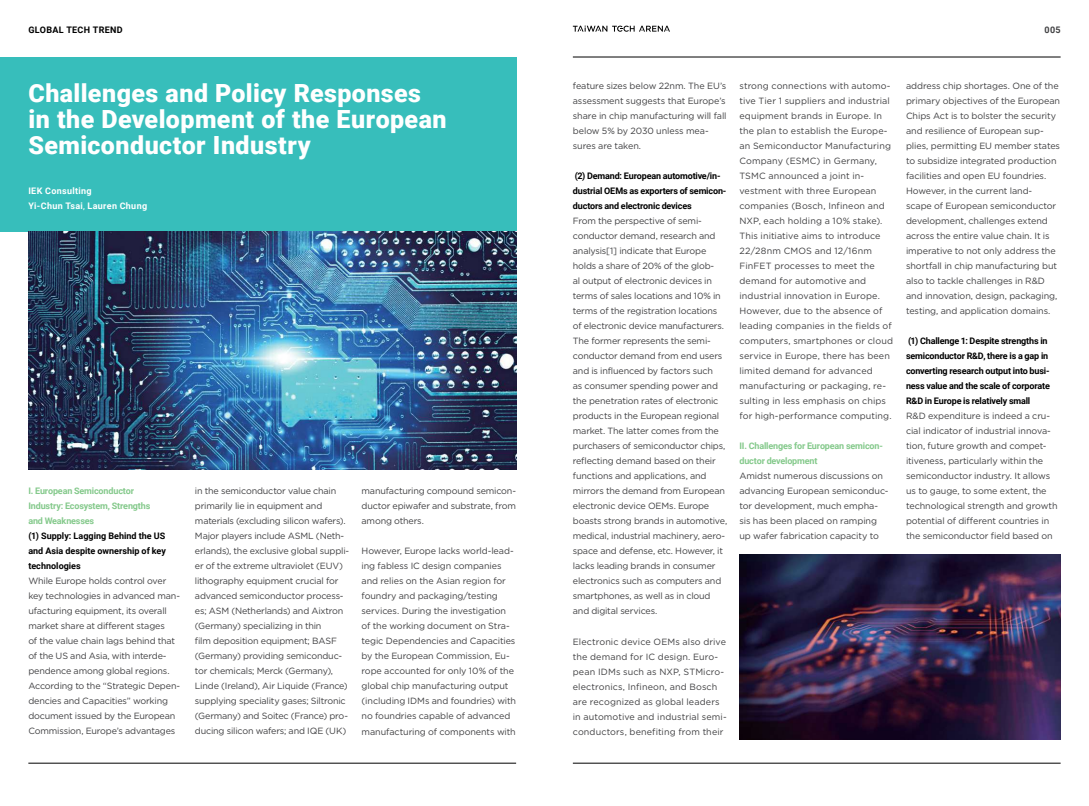
<style>
.page{position:relative;width:1089px;height:806px;background:#fff}
.page>*{position:absolute;margin:0;border:0;box-sizing:border-box;transform-origin:0 0}
.t1{font:900 25px/26px "Roboto";letter-spacing:.015em;color:#fff}
.t2{font:9px/15px "Gotham";letter-spacing:-.015em;color:#404042}
.t3{font:9px/15px "Gotham";letter-spacing:.01em;color:#404042}
.t4{font:700 9px/15px "Roboto";letter-spacing:-.015em;color:#000}
.t5{font:700 9px/15px "Roboto";letter-spacing:-.015em;color:#84c98b}
.t6{font:700 9px/15px "Roboto";letter-spacing:.035em;color:#fff}
.t7{font:700 9px "Roboto";letter-spacing:.04em;color:#000}
.t8{font:700 9px "Roboto";color:#404042}
.s1{font-weight:400}
</style>
<div class="page">
<div style="left:0;top:57px;width:516px;height:174px;background:#37bebb"></div>
<img style="left:28px;top:231px;width:488px;height:238px">
<img style="left:739px;top:554px;width:321px;height:185px">
<hr style="left:28px;top:762px;width:488px;height:1px;background:#000">
<hr style="left:573px;top:762px;width:487px;height:1px;background:#000">
<hr style="left:573px;top:57px;width:487px;height:1px;background:#000">
<svg style="left:573px;top:26px;width:97px;height:6px"></svg>
<p class="t7" style="left:28px;top:24px;width:96px">GLOBAL TECH TREND</p>
<p class="t8" style="left:1044px;top:24px;width:18px">005</p>
<h1 class="t1" style="left:28px;top:79px;width:420px">Challenges and Policy Responses in the Development of the European<br>Semiconductor Industry</h1>
<p class="t2" style="left:906px;top:78px;width:156px">address chip shortages. One of the primary objectives of the European Chips Act is to bolster the security and resilience of European sup&shy;plies, permitting EU member states to subsidize integrated production facilities and open EU foundries.<br>However, in the current land&shy;scape of European semiconductor development, challenges extend across the entire value chain. It is imperative to not only address the shortfall in chip manufacturing but also to tackle challenges in R&amp;D and innovation, design, packaging, testing, and application domains.</p>
<p class="t4" style="left:906px;top:333px;width:145px">(1) Challenge 1: Despite strengths in semiconductor R&amp;D, there is a gap in converting research output into busi&shy;ness value and the scale of corporate R&amp;D in Europe is relatively small</p>
<p class="t2" style="left:906px;top:408px;width:153px">R&amp;D expenditure is indeed a cru&shy;cial indicator of industrial innova&shy;tion, future growth and compet&shy;itiveness, particularly within the semiconductor industry. It allows us to gauge, to some extent, the technological strength and growth potential of different countries in the semiconductor field based on</p>
<p class="t3" style="left:739px;top:78px;width:155px">strong connections with automo&shy;tive Tier 1 suppliers and industrial equipment brands in Europe. In the plan to establish the Europe&shy;an Semiconductor Manufacturing<br>Company (ESMC) in Germany,<br>TSMC announced a joint in&shy;vestment with three European companies (Bosch, Infineon and<br>NXP, each holding a 10% stake).<br>This initiative aims to introduce<br>22/28nm CMOS and 12/16nm<br>FinFET processes to meet the demand for automotive and industrial innovation in Europe.<br>However, due to the absence of leading companies in the fields of computers, smartphones or cloud service in Europe, there has been limited demand for advanced manufacturing or packaging, re&shy;sulting in less emphasis on chips for high-performance computing.</p>
<p class="t5" style="left:739px;top:438px;width:145px">II. Challenges for European semicon&shy;ductor development</p>
<p class="t2" style="left:739px;top:468px;width:151px">Amidst numerous discussions on advancing European semiconduc&shy;tor development, much empha&shy;sis has been placed on ramping up wafer fabrication capacity to</p>
<p class="t2" style="left:573px;top:78px;width:155px">feature sizes below 22nm. The EU’s assessment suggests that Europe’s share in chip manufacturing will fall below 5% by 2030 unless mea&shy;sures are taken.</p>
<p class="t4" style="left:573px;top:168px;width:155px">(2) Demand: European automotive/in&shy;dustrial OEMs as exporters of semicon&shy;ductors and electronic devices</p>
<p class="t2" style="left:573px;top:213px;width:156px">From the perspective of semi&shy;conductor demand, research and analysis[1] indicate that Europe holds a share of 20% of the glob-<br>al output of electronic devices in terms of sales locations and 10% in terms of the registration locations of electronic device manufacturers.<br>The former represents the semi&shy;conductor demand from end users and is influenced by factors such<br>as consumer spending power and the penetration rates of electronic products in the European regional market. The latter comes from the purchasers of semiconductor chips, reflecting demand based on their functions and applications, and mirrors the demand from European electronic device OEMs. Europe boasts strong brands in automotive, medical, industrial machinery, aero&shy;space and defense, etc. However, it lacks leading brands in consumer electronics such as computers and smartphones, as well as in cloud and digital services.</p>
<p class="t3" style="left:573px;top:633px;width:155px">Electronic device OEMs also drive the demand for IC design. Euro&shy;pean IDMs such as NXP, STMicro&shy;electronics, Infineon, and Bosch are recognized as global leaders in automotive and industrial semi&shy;conductors, benefiting from their</p>
<p class="t6" style="left:28px;top:183px;width:120px">IEK Consulting<br>Yi-Chun Tsai<span class="s1">,</span> Lauren Chung</p>
<p class="t5" style="left:28px;top:482px;width:123px">I. European Semiconductor<br>Industry: Ecosystem, Strengths and Weaknesses</p>
<p class="t4" style="left:28px;top:527px;width:139px;text-align:justify">(1) Supply: Lagging Behind the US and Asia despite ownership of key technologies</p>
<p class="t2" style="left:28px;top:573px;width:153px">While Europe holds control over key technologies in advanced man&shy;ufacturing equipment, its overall market share at different stages<br>of the value chain lags behind that of the US and Asia, with interde&shy;pendence among global regions.<br>According to the “Strategic Depen&shy;dencies and Capacities” working document issued by the European Commission, Europe’s advantages</p>
<p class="t2" style="left:195px;top:483px;width:156px">in the semiconductor value chain primarily lie in equipment and materials (excluding silicon wafers).<br>Major players include ASML (Neth&shy;erlands), the exclusive global suppli&shy;er of the extreme ultraviolet (EUV) lithography equipment crucial for advanced semiconductor process&shy;es; ASM (Netherlands) and Aixtron (Germany) specializing in thin<br>film deposition equipment; BASF (Germany) providing semiconduc&shy;tor chemicals; Merck (Germany), Linde (Ireland), Air Liquide (France) supplying speciality gases; Siltronic (Germany) and Soitec (France) pro&shy;ducing silicon wafers; and IQE (UK)</p>
<p class="t2" style="left:361px;top:483px;width:156px;text-align:justify">manufacturing compound semicon&shy;ductor epiwafer and substrate, from among others.</p>
<p class="t2" style="left:361px;top:543px;width:156px">However, Europe lacks world-lead&shy;ing fabless IC design companies and relies on the Asian region for foundry and packaging/testing services. During the investigation of the working document on Stra&shy;tegic Dependencies and Capacities by the European Commission, Eu&shy;rope accounted for only 10% of the global chip manufacturing output (including IDMs and foundries) with no foundries capable of advanced manufacturing of components with</p>
</div>
